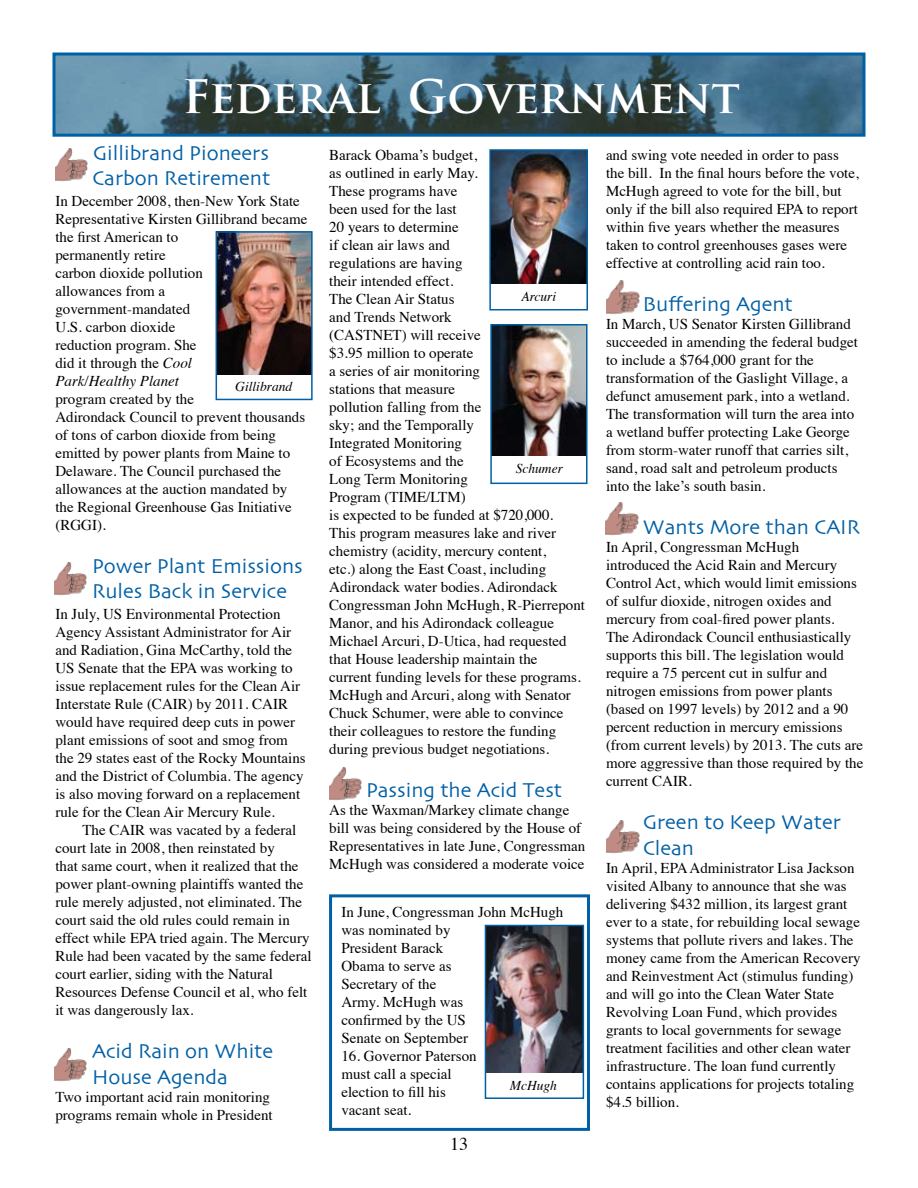
<style>
.page{position:relative;width:918px;height:1188px;background:#fff}
.page>*{position:absolute;margin:0;border:0;box-sizing:border-box;transform-origin:0 0}
.t1{font:700 45px "Trajan Pro";color:#fff}
.t2{font:21px/25.2px "Skia";color:#0060a6}
.t3{font:18px "Times";color:#000}
.t4{font:15px/18px "Times";color:#000}
.t5{font:italic 13.5px "Times";color:#000}
.s1{font-style:italic}
</style>
<div class="page">
<img style="left:56px;top:56px;width:806px;height:77px">
<div style="left:52px;top:52px;width:814px;height:85px;border:3px solid #0060a6"></div>
<img style="left:55px;top:148px;width:33px;height:34px">
<img style="left:219px;top:234px;width:91px;height:140px">
<div style="left:216px;top:231px;width:97px;height:169px;border:2px solid #0060a6"></div>
<img style="left:54px;top:562px;width:33px;height:34px">
<img style="left:488px;top:928px;width:93px;height:144px">
<div style="left:485px;top:925px;width:99px;height:174px;border:2px solid #0060a6"></div>
<img style="left:54px;top:1048px;width:33px;height:34px">
<img style="left:329px;top:767px;width:33px;height:34px">
<img style="left:607px;top:280px;width:33px;height:35px">
<img style="left:606px;top:502px;width:32px;height:34px">
<img style="left:606px;top:820px;width:33px;height:34px">
<img style="left:493px;top:327px;width:92px;height:128px">
<div style="left:490px;top:324px;width:98px;height:160px;border:2px solid #0060a6"></div>
<img style="left:492px;top:152px;width:93px;height:132px">
<div style="left:489px;top:149px;width:99px;height:161px;border:2px solid #0060a6"></div>
<div style="left:329px;top:894px;width:261px;height:237px;border:3px solid #0060a6"></div>
<h1 class="t1" style="left:182px;top:69px;width:559px">Federal Government</h1>
<p class="t4" style="left:329px;top:144px;width:257px">Barack Obama’s budget,<br>as outlined in early May.<br>These programs have<br>been used for the last<br>20 years to determine<br>if clean air laws and<br>regulations are having<br>their intended effect.<br>The Clean Air Status<br>and Trends Network<br>(CASTNET) will receive<br>$3.95 million to operate<br>a series of air monitoring<br>stations that measure<br>pollution falling from the<br>sky; and the Temporally<br>Integrated Monitoring<br>of Ecosystems and the<br>Long Term Monitoring<br>Program (TIME/LTM)<br>is expected to be funded at $720,000.<br>This program measures lake and river chemistry (acidity, mercury content,<br>etc.) along the East Coast, including<br>Adirondack water bodies. Adirondack<br>Congressman John McHugh, R-Pierrepont<br>Manor, and his Adirondack colleague<br>Michael Arcuri, D-Utica, had requested that House leadership maintain the<br>current funding levels for these programs.<br>McHugh and Arcuri, along with Senator<br>Chuck Schumer, were able to convince their colleagues to restore the funding during previous budget negotiations.</p>
<h2 class="t2" style="left:366px;top:779px;width:198px">Passing the Acid Test</h2>
<p class="t4" style="left:329px;top:800px;width:258px">As the Waxman/Markey climate change bill was being considered by the House of Representatives in late June, Congressman McHugh was considered a moderate voice</p>
<h2 class="t2" style="left:92px;top:141px;width:180px">Gillibrand Pioneers<br>Carbon Retirement</h2>
<p class="t4" style="left:55px;top:191px;width:254px">In December 2008, then-New York State<br>Representative Kirsten Gillibrand became the first American to<br>permanently retire<br>carbon dioxide pollution<br>allowances from a<br>government-mandated<br>U.S. carbon dioxide<br>reduction program. She<br>did it through the <span class="s1">Cool<br>Park/Healthy Planet</span></p>
<p class="t4" style="left:55px;top:389px;width:251px">program created by the<br>Adirondack Council to prevent thousands of tons of carbon dioxide from being emitted by power plants from Maine to<br>Delaware. The Council purchased the allowances at the auction mandated by the Regional Greenhouse Gas Initiative (RGGI).</p>
<h2 class="t2" style="left:92px;top:555px;width:212px">Power Plant Emissions<br>Rules Back in Service</h2>
<p class="t4" style="left:55px;top:604px;width:252px">In July, US Environmental Protection Agency Assistant Administrator for Air and Radiation, Gina McCarthy, told the US Senate that the EPA was working to issue replacement rules for the Clean Air Interstate Rule (CAIR) by 2011. CAIR would have required deep cuts in power plant emissions of soot and smog from the 29 states east of the Rocky Mountains and the District of Columbia. The agency is also moving forward on a replacement rule for the Clean Air Mercury Rule.</p>
<p class="t4" style="left:55px;top:820px;width:258px;text-indent:27px">The CAIR was vacated by a federal court late in 2008, then reinstated by<br>that same court, when it realized that the power plant-owning plaintiffs wanted the rule merely adjusted, not eliminated. The court said the old rules could remain in effect while EPA tried again. The Mercury Rule had been vacated by the same federal court earlier, siding with the Natural Resources Defense Council et al, who felt it was dangerously lax.</p>
<h2 class="t2" style="left:92px;top:1040px;width:183px">Acid Rain on White<br>House Agenda</h2>
<p class="t4" style="left:55px;top:1086px;width:219px">Two important acid rain monitoring programs remain whole in President</p>
<p class="t4" style="left:606px;top:144px;width:254px">and swing vote needed in order to pass the bill. In the final hours before the vote, McHugh agreed to vote for the bill, but only if the bill also required EPA to report within five years whether the measures taken to control greenhouses gases were effective at controlling acid rain too.</p>
<h2 class="t2" style="left:643px;top:293px;width:152px">Buffering Agent</h2>
<p class="t4" style="left:606px;top:314px;width:254px">In March, US Senator Kirsten Gillibrand succeeded in amending the federal budget to include a $764,000 grant for the transformation of the Gaslight Village, a defunct amusement park, into a wetland.<br>The transformation will turn the area into a wetland buffer protecting Lake George from storm-water runoff that carries silt, sand, road salt and petroleum products into the lake’s south basin.</p>
<h2 class="t2" style="left:643px;top:516px;width:219px">Wants More than CAIR</h2>
<p class="t4" style="left:606px;top:537px;width:259px">In April, Congressman McHugh introduced the Acid Rain and Mercury Control Act, which would limit emissions of sulfur dioxide, nitrogen oxides and mercury from coal-fired power plants.<br>The Adirondack Council enthusiastically supports this bill. The legislation would require a 75 percent cut in sulfur and nitrogen emissions from power plants (based on 1997 levels) by 2012 and a 90 percent reduction in mercury emissions (from current levels) by 2013. The cuts are more aggressive than those required by the current CAIR.</p>
<h2 class="t2" style="left:643px;top:811px;width:200px">Green to Keep Water<br>Clean</h2>
<p class="t4" style="left:606px;top:857px;width:256px">In April, EPA Administrator Lisa Jackson visited Albany to announce that she was delivering $432 million, its largest grant ever to a state, for rebuilding local sewage systems that pollute rivers and lakes. The money came from the American Recovery and Reinvestment Act (stimulus funding) and will go into the Clean Water State Revolving Loan Fund, which provides grants to local governments for sewage treatment facilities and other clean water infrastructure. The loan fund currently contains applications for projects totaling $4.5 billion.</p>
<p class="t5" style="left:521px;top:285px;width:36px">Arcuri</p>
<p class="t5" style="left:235px;top:375px;width:59px">Gillibrand</p>
<p class="t5" style="left:516px;top:457px;width:49px">Schumer</p>
<p class="t4" style="left:341px;top:902px;width:224px">In June, Congressman John McHugh was nominated by<br>President Barack<br>Obama to serve as<br>Secretary of the<br>Army. McHugh was<br>confirmed by the US<br>Senate on September</p>
<p class="t4" style="left:341px;top:1046px;width:137px">16. Governor Paterson must call a special election to fill his vacant seat.</p>
<p class="t5" style="left:510px;top:1074px;width:49px">McHugh</p>
<p class="t3" style="left:450px;top:1127px;width:19px">13</p>
</div>
